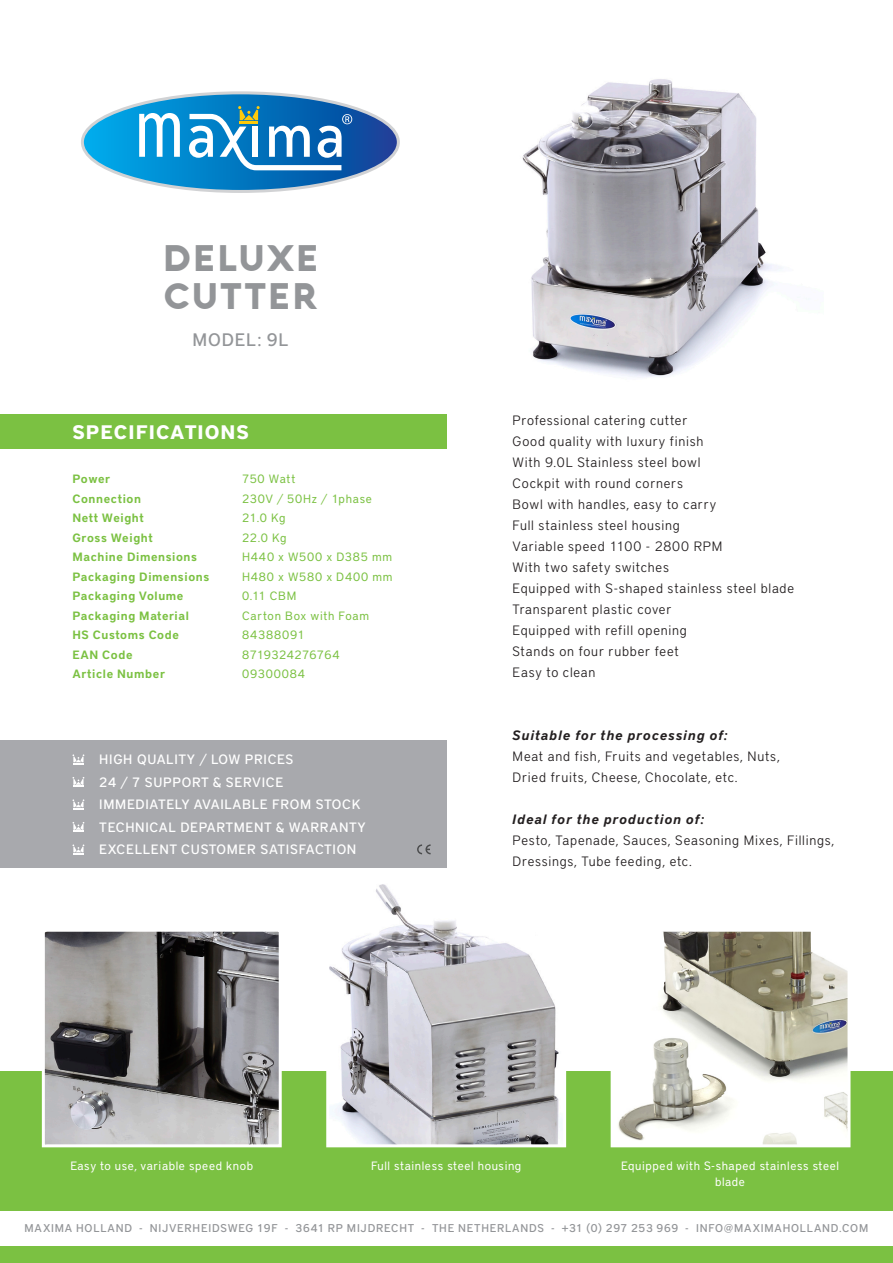
<style>
.page{position:relative;width:893px;height:1263px;background:#fff}
.page>*{position:absolute;margin:0;border:0;box-sizing:border-box;transform-origin:0 0}
.t1{font:900 36px/37.5px "Aquawax";letter-spacing:.05em;color:#939598}
.t2{font:700 19.5px "District Pro";letter-spacing:.05em;color:#fff}
.t3{font:500 18px "District Pro";letter-spacing:.05em;color:#939598}
.t4{font:300 13.5px/21px "District Pro";letter-spacing:.055em;color:#231f20}
.t5{font:500 13.5px "District Pro";letter-spacing:.05em;color:#fff}
.t6{font:italic 600 13.5px "District Pro";letter-spacing:.06em;color:#231f20}
.t7{font:600 12px "District Pro";letter-spacing:.05em;color:#7bc142}
.t8{font:12px "District Pro";letter-spacing:.065em;color:#7bc142}
.t9{font:12px/16.5px "District Pro";letter-spacing:.05em;color:#fff;text-align:center}
.t10{font:12px "District Pro";letter-spacing:.035em;color:#7bc142}
.t11{font:500 11.25px "District Pro";letter-spacing:.07em;color:#939598}
</style>
<div class="page">
<div style="left:0;top:1071px;width:893px;height:192px;background:#7bc142"></div>
<div style="left:0;top:415px;width:446px;height:34px;background:#7bc142"></div>
<svg style="left:82px;top:93px;width:316px;height:99px"></svg>
<div style="left:0;top:1211px;width:893px;height:34px;background:#fff"></div>
<div style="left:0;top:740px;width:446px;height:128px;background:#a8a9ad"></div>
<svg style="left:73px;top:754px;width:11px;height:10px"></svg>
<svg style="left:73px;top:777px;width:11px;height:10px"></svg>
<svg style="left:73px;top:799px;width:11px;height:10px"></svg>
<svg style="left:73px;top:844px;width:11px;height:10px"></svg>
<svg style="left:73px;top:822px;width:11px;height:10px"></svg>
<svg style="left:417px;top:844px;width:14px;height:10px"></svg>
<svg style="left:326px;top:884px;width:241px;height:264px"></svg>
<svg style="left:610px;top:931px;width:241px;height:217px"></svg>
<svg style="left:41px;top:931px;width:241px;height:217px;background:#858485"></svg>
<img style="left:522px;top:79px;width:288px;height:299px">
<p class="t1" style="left:163px;top:239px;width:157px">DELUXE<br>CUTTER</p>
<p class="t3" style="left:192px;top:328px;width:98px">MODEL: 9L</p>
<p class="t2" style="left:73px;top:418px;width:178px">SPECIFICATIONS</p>
<p class="t7" style="left:73px;top:471px;width:39px">Power</p>
<p class="t7" style="left:73px;top:490px;width:70px">Connection</p>
<p class="t7" style="left:73px;top:510px;width:73px">Nett Weight</p>
<p class="t7" style="left:73px;top:529px;width:82px">Gross Weight</p>
<p class="t7" style="left:73px;top:549px;width:126px">Machine Dimensions</p>
<p class="t7" style="left:73px;top:568px;width:138px">Packaging Dimensions</p>
<p class="t7" style="left:73px;top:588px;width:112px">Packaging Volume</p>
<p class="t7" style="left:73px;top:607px;width:118px">Packaging Material</p>
<p class="t7" style="left:73px;top:627px;width:108px">HS Customs Code</p>
<p class="t7" style="left:73px;top:646px;width:62px">EAN Code</p>
<p class="t7" style="left:73px;top:666px;width:94px">Article Number</p>
<p class="t8" style="left:242px;top:471px;width:55px">750 Watt</p>
<p class="t8" style="left:242px;top:490px;width:131px">230V / 50Hz / 1phase</p>
<p class="t8" style="left:242px;top:510px;width:45px">21.0 Kg</p>
<p class="t8" style="left:242px;top:529px;width:46px">22.0 Kg</p>
<p class="t8" style="left:242px;top:549px;width:152px">H440 x W500 x D385 mm</p>
<p class="t8" style="left:242px;top:568px;width:152px">H480 x W580 x D400 mm</p>
<p class="t8" style="left:242px;top:588px;width:56px">0.11 CBM</p>
<p class="t8" style="left:242px;top:607px;width:129px">Carton Box with Foam</p>
<p class="t8" style="left:242px;top:627px;width:64px">84388091</p>
<p class="t10" style="left:242px;top:646px;width:99px">8719324276764</p>
<p class="t8" style="left:242px;top:666px;width:65px">09300084</p>
<p class="t5" style="left:99px;top:750px;width:196px">HIGH QUALITY / LOW PRICES</p>
<p class="t5" style="left:99px;top:773px;width:186px">24 / 7 SUPPORT &amp; SERVICE</p>
<p class="t5" style="left:99px;top:795px;width:263px">IMMEDIATELY AVAILABLE FROM STOCK</p>
<p class="t5" style="left:99px;top:818px;width:268px">TECHNICAL DEPARTMENT &amp; WARRANTY</p>
<p class="t5" style="left:99px;top:840px;width:259px">EXCELLENT CUSTOMER SATISFACTION</p>
<p class="t4" style="left:513px;top:409px;width:176px">Professional catering cutter</p>
<p class="t4" style="left:513px;top:430px;width:192px">Good quality with luxury finish</p>
<p class="t4" style="left:513px;top:451px;width:189px">With 9.0L Stainless steel bowl</p>
<p class="t4" style="left:513px;top:472px;width:172px">Cockpit with round corners</p>
<p class="t4" style="left:513px;top:493px;width:205px">Bowl with handles, easy to carry</p>
<p class="t4" style="left:513px;top:514px;width:169px">Full stainless steel housing</p>
<p class="t4" style="left:513px;top:535px;width:211px">Variable speed 1100 - 2800 RPM</p>
<p class="t4" style="left:513px;top:556px;width:158px">With two safety switches</p>
<p class="t4" style="left:513px;top:577px;width:283px">Equipped with S-shaped stainless steel blade</p>
<p class="t4" style="left:513px;top:598px;width:160px">Transparent plastic cover</p>
<p class="t4" style="left:513px;top:619px;width:176px">Equipped with refill opening</p>
<p class="t4" style="left:513px;top:640px;width:168px">Stands on four rubber feet</p>
<p class="t4" style="left:513px;top:661px;width:84px">Easy to clean</p>
<p class="t6" style="left:513px;top:726px;width:217px">Suitable for the processing of:</p>
<p class="t4" style="left:513px;top:745px;width:269px">Meat and fish, Fruits and vegetables, Nuts,<br>Dried fruits, Cheese, Chocolate, etc.</p>
<p class="t6" style="left:513px;top:810px;width:194px">Ideal for the production of:</p>
<p class="t4" style="left:513px;top:829px;width:323px">Pesto, Tapenade, Sauces, Seasoning Mixes, Fillings,<br>Dressings, Tube feeding, etc.</p>
<p class="t9" style="left:70px;top:1157px;width:184px">Easy to use, variable speed knob</p>
<p class="t9" style="left:371px;top:1157px;width:152px">Full stainless steel housing</p>
<p class="t9" style="left:621px;top:1157px;width:220px">Equipped with S-shaped stainless steel blade</p>
<p class="t11" style="left:25px;top:1221px;width:845px">MAXIMA HOLLAND - NIJVERHEIDSWEG 19F - 3641 RP MIJDRECHT - THE NETHERLANDS - +31 (0) 297 253 969 - INFO@MAXIMAHOLLAND.COM</p>
</div>
